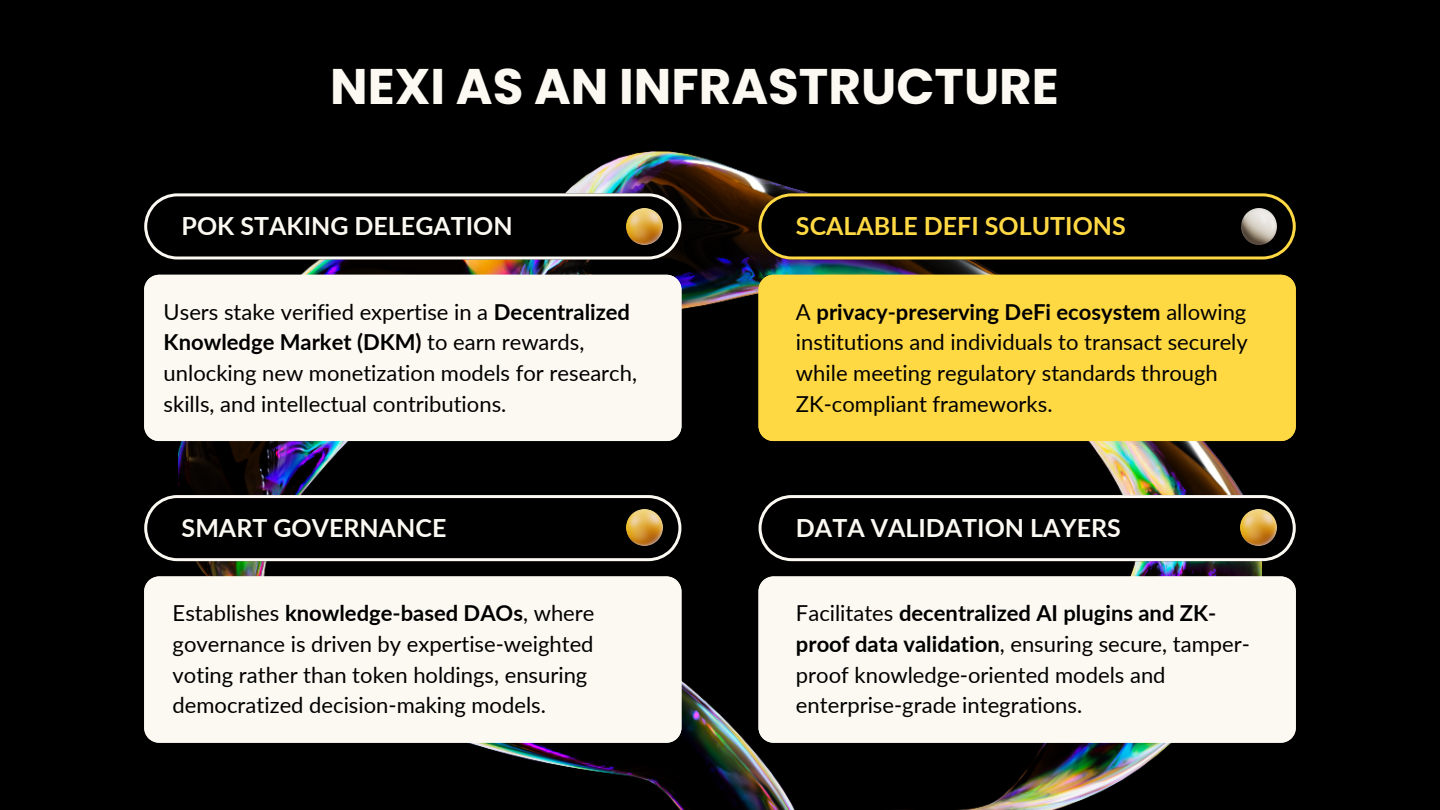
<style>
.page{position:relative;width:1440px;height:810px;background:#000}
.page>*{position:absolute;margin:0;border:0;box-sizing:border-box;transform-origin:0 0}
.t1{font:700 50px "Poppins";color:#fbf9f1}
.t2{font:700 25px "Lato";color:#fbf9f1}
.t3{font:700 25px "Lato";color:#ffd944}
.t4{font:22px/30.8px "Lato";color:#000}
.s1{font-weight:700}
</style>
<div class="page">
<img style="left:179px;top:151px;width:1082px;height:659px">
<svg style="left:144px;top:193px;width:537px;height:67px"></svg>
<div style="left:144px;top:275px;width:537px;height:166px;background:#fbf9f1"></div>
<img style="left:626px;top:208px;width:36px;height:36px">
<svg style="left:759px;top:193px;width:537px;height:67px"></svg>
<div style="left:759px;top:275px;width:537px;height:166px;background:#ffd944"></div>
<svg style="left:144px;top:495px;width:537px;height:66px"></svg>
<div style="left:144px;top:576px;width:537px;height:167px;background:#fbf9f1"></div>
<img style="left:626px;top:510px;width:36px;height:36px">
<svg style="left:759px;top:495px;width:537px;height:66px"></svg>
<div style="left:759px;top:576px;width:537px;height:167px;background:#fbf9f1"></div>
<img style="left:1240px;top:510px;width:36px;height:36px">
<img style="left:1241px;top:208px;width:36px;height:36px">
<h2 class="t1" style="left:330px;top:52px;width:730px">NEXI AS AN INFRASTRUCTURE</h2>
<h1 class="t2" style="left:182px;top:211px;width:333px">POK STAKING DELEGATION</h1>
<p class="t4" style="left:164px;top:296px;width:475px">Users stake verified expertise in a <span class="s1">Decentralized Knowledge Market (DKM)</span> to earn rewards, unlocking new monetization models for research, skills, and intellectual contributions.</p>
<p class="t2" style="left:182px;top:512px;width:266px">SMART GOVERNANCE</p>
<p class="t4" style="left:173px;top:597px;width:423px">Establishes <span class="s1">knowledge-based DAOs</span>, where governance is driven by expertise-weighted voting rather than token holdings, ensuring democratized decision-making models.</p>
<p class="t3" style="left:796px;top:211px;width:331px">SCALABLE DEFI SOLUTIONS</p>
<h2 class="t4" style="left:796px;top:296px;width:453px">A <span class="s1">privacy-preserving DeFi ecosystem</span> allowing institutions and individuals to transact securely while meeting regulatory standards through ZK-compliant frameworks.</h2>
<p class="t2" style="left:796px;top:512px;width:326px">DATA VALIDATION LAYERS</p>
<h2 class="t4" style="left:796px;top:597px;width:455px">Facilitates <span class="s1">decentralized AI plugins and ZK&shy;proof data validation</span>, ensuring secure, tamper&shy;proof knowledge-oriented models and enterprise-grade integrations.</h2>
</div>
